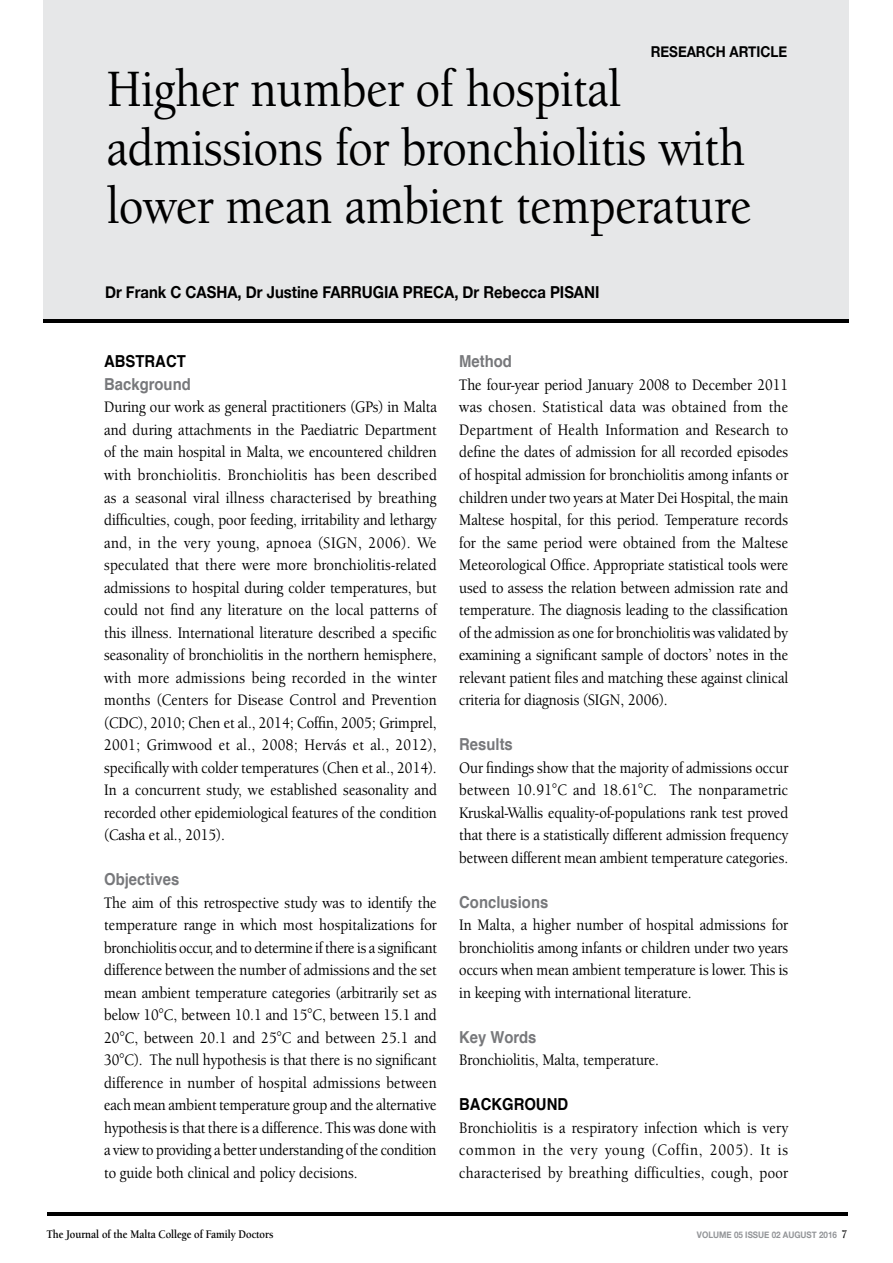
<style>
.page{position:relative;width:893px;height:1263px;background:#fff}
.page>*{position:absolute;margin:0;border:0;box-sizing:border-box;transform-origin:0 0}
.t1{font:500 54px/58.5px "Berkeley Oldstyle IT Cby BT";color:#000;scale:.9 1}
.t2{font:500 16.5px/22.5px "Berkeley Oldstyle IT Cby BT";color:#000;text-align:justify;scale:.9 1}
.t3{font:700 16.5px "Helvetica";color:#77787b;scale:.9 1}
.t4{font:700 16.5px "Helvetica Neue";color:#000;scale:.9 1}
.t5{font:700 16.5px "Helvetica";color:#000;scale:.9 1}
.t6{font:700 15px "Helvetica Neue";color:#000;scale:.9 1}
.t7{font:700 12px "Berkeley Oldstyle IT Cby BT";color:#000;scale:.9 1}
.t8{font:700 9px "Helvetica Neue";color:#939598;scale:.9 1}
.s1{font-family:"Berkeley Oldstyle IT Cby BT";font-size:12px;color:#000}
</style>
<div class="page">
<hr style="left:47px;top:1212px;width:800px;height:4px;background:#000">
<div style="left:43px;top:0;width:805px;height:323px;background:#e6e7e8"></div>
<hr style="left:43px;top:319px;width:805px;height:4px;background:#000">
<p class="t6" style="left:651px;top:40px;width:153px">RESEARCH ARTICLE</p>
<h1 class="t1" style="left:107px;top:59px;width:718px">Higher number of hospital admissions for bronchiolitis with lower mean ambient temperature</h1>
<p class="t4" style="left:105px;top:279px;width:551px">Dr Frank C CASHA, Dr Justine FARRUGIA PRECA, Dr Rebecca PISANI</p>
<p class="t5" style="left:104px;top:348px;width:92px">ABSTRACT</p>
<p class="t3" style="left:104px;top:371px;width:98px">Background</p>
<p class="t2" style="left:104px;top:396px;width:371px">During our work as general practitioners (GPs) in Malta and during attachments in the Paediatric Department of the main hospital in Malta, we encountered children with bronchiolitis. Bronchiolitis has been described as a seasonal viral illness characterised by breathing difficulties, cough, poor feeding, irritability and lethargy and, in the very young, apnoea (SIGN, 2006). We speculated that there were more bronchiolitis-related admissions to hospital during colder temperatures, but could not find any literature on the local patterns of this illness. International literature described a specific seasonality of bronchiolitis in the northern hemisphere, with more admissions being recorded in the winter months (Centers for Disease Control and Prevention (CDC), 2010; Chen et al., 2014; Coffin, 2005; Grimprel, 2001; Grimwood et al., 2008; Hervás et al., 2012), specifically with colder temperatures (Chen et al., 2014).<br>In a concurrent study, we established seasonality and recorded other epidemiological features of the condition (Casha et al., 2015).</p>
<p class="t3" style="left:104px;top:866px;width:85px">Objectives</p>
<p class="t2" style="left:104px;top:891px;width:371px">The aim of this retrospective study was to identify the temperature range in which most hospitalizations for bronchiolitis occur, and to determine if there is a significant difference between the number of admissions and the set mean ambient temperature categories (arbitrarily set as below 10°C, between 10.1 and 15°C, between 15.1 and 20°C, between 20.1 and 25°C and between 25.1 and 30°C). The null hypothesis is that there is no significant difference in number of hospital admissions between each mean ambient temperature group and the alternative hypothesis is that there is a difference. This was done with a view to providing a better understanding of the condition to guide both clinical and policy decisions.</p>
<p class="t3" style="left:459px;top:348px;width:60px">Method</p>
<p class="t2" style="left:459px;top:373px;width:367px">The four-year period January 2008 to December 2011 was chosen. Statistical data was obtained from the Department of Health Information and Research to define the dates of admission for all recorded episodes of hospital admission for bronchiolitis among infants or children under two years at Mater Dei Hospital, the main Maltese hospital, for this period. Temperature records for the same period were obtained from the Maltese Meteorological Office. Appropriate statistical tools were used to assess the relation between admission rate and temperature. The diagnosis leading to the classification of the admission as one for bronchiolitis was validated by examining a significant sample of doctors’ notes in the relevant patient files and matching these against clinical criteria for diagnosis (SIGN, 2006).</p>
<p class="t3" style="left:459px;top:731px;width:61px">Results</p>
<p class="t2" style="left:459px;top:756px;width:367px">Our findings show that the majority of admissions occur between 10.91°C and 18.61°C. The nonparametric Kruskal-Wallis equality-of-populations rank test proved that there is a statistically different admission frequency between different mean ambient temperature categories.</p>
<p class="t3" style="left:459px;top:888px;width:101px">Conclusions</p>
<p class="t2" style="left:459px;top:913px;width:367px">In Malta, a higher number of hospital admissions for bronchiolitis among infants or children under two years occurs when mean ambient temperature is lower. This is in keeping with international literature.</p>
<p class="t3" style="left:459px;top:1023px;width:87px">Key Words</p>
<p class="t2" style="left:459px;top:1048px;width:224px">Bronchiolitis, Malta, temperature.</p>
<p class="t5" style="left:459px;top:1091px;width:122px">BACKGROUND</p>
<p class="t2" style="left:459px;top:1116px;width:367px">Bronchiolitis is a respiratory infection which is very common in the very young (Coffin, 2005). It is characterised by breathing difficulties, cough, poor</p>
<p class="t7" style="left:47px;top:1227px;width:253px">The Journal of the Malta College of Family Doctors</p>
<p class="t8" style="left:697px;top:1228px;width:169px">VOLUME 05 ISSUE 02 AUGUST 2016 <span class="s1">7</span></p>
</div>
